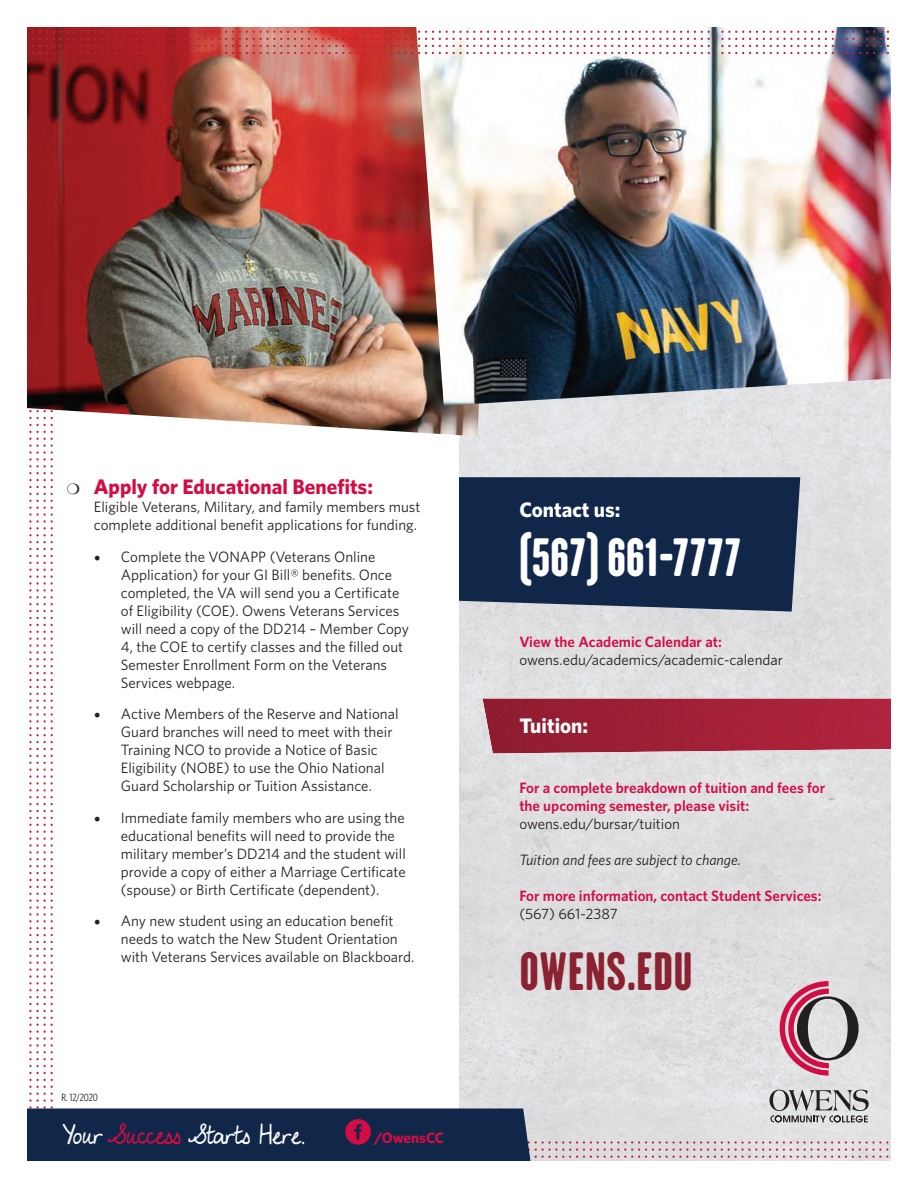
<style>
.page{position:relative;width:918px;height:1188px;background:#fff}
.page>*{position:absolute;margin:0;border:0;box-sizing:border-box;transform-origin:0 0}
.t1{font:49.05px "H.H.Samuel";letter-spacing:.01em;color:#fff}
.t2{font:49.05px "H.H.Samuel";letter-spacing:.015em;color:#8b2131}
.t3{font:22.8px "My Lucky Penny";color:#fff}
.t4{font:700 21px "Whitney";color:#d20d44}
.t5{font:700 21px "Whitney";color:#fff}
.t6{font:15px/18px "Whitney";color:#231f20}
.t7{font:600 15px/18px "Whitney";color:#d20d44}
.t8{font:italic 15px "Whitney";color:#231f20}
.t9{font:700 15px "Whitney";color:#d20d44}
.t10{font:10.5px "Whitney Condensed";color:#231f20}
.s1{font-family:"Minion Pro";font-size:18px}
.s2{color:#d20d44}
</style>
<div class="page">
<img style="left:27px;top:27px;width:864px;height:1134px">
<h3 class="t4" style="left:94px;top:474px;width:281px">Apply for Educational Benefits:</h3>
<p class="t6" style="left:94px;top:499px;width:328px">Eligible Veterans, Military, and family members must complete additional benefit applications for funding.</p>
<p class="t6" style="left:121px;top:548px;width:290px;text-indent:-27px"><span class="s1">•</span> Complete the VONAPP (Veterans Online Application) for your GI Bill® benefits. Once completed, the VA will send you a Certificate of Eligibility (COE). Owens Veterans Services will need a copy of the DD214 – Member Copy 4, the COE to certify classes and the filled out Semester Enrollment Form on the Veterans Services webpage.</p>
<p class="t6" style="left:121px;top:706px;width:279px;text-indent:-27px"><span class="s1">•</span> Active Members of the Reserve and National Guard branches will need to meet with their Training NCO to provide a Notice of Basic Eligibility (NOBE) to use the Ohio National Guard Scholarship or Tuition Assistance.</p>
<p class="t6" style="left:121px;top:809px;width:287px;text-indent:-27px"><span class="s1">•</span> Immediate family members who are using the educational benefits will need to provide the military member’s DD214 and the student will provide a copy of either a Marriage Certificate (spouse) or Birth Certificate (dependent).</p>
<p class="t6" style="left:121px;top:913px;width:295px;text-indent:-27px"><span class="s1">•</span> Any new student using an education benefit needs to watch the New Student Orientation with Veterans Services available on Blackboard.</p>
<p class="t10" style="left:62px;top:1092px;width:38px">R. 12/2020</p>
<h2 class="t3" style="left:63px;top:1117px;width:244px">Your <span class="s2">Success</span> Starts Here.</h2>
<p class="t9" style="left:374px;top:1129px;width:71px">/OwensCC</p>
<h3 class="t5" style="left:519px;top:497px;width:103px">Contact us:</h3>
<h1 class="t1" style="left:519px;top:530px;width:223px">(567) 661-7777</h1>
<p class="t7" style="left:519px;top:634px;width:204px">View the Academic Calendar at:</p>
<p class="t6" style="left:519px;top:652px;width:265px">owens.edu/academics/academic-calendar</p>
<h3 class="t5" style="left:519px;top:714px;width:70px">Tuition:</h3>
<p class="t7" style="left:519px;top:780px;width:307px">For a complete breakdown of tuition and fees for the upcoming semester, please visit:</p>
<p class="t6" style="left:519px;top:816px;width:162px">owens.edu/bursar/tuition</p>
<p class="t8" style="left:519px;top:854px;width:223px">Tuition and fees are subject to change.</p>
<p class="t7" style="left:519px;top:888px;width:304px">For more information, contact Student Services:</p>
<p class="t6" style="left:519px;top:906px;width:100px">(567) 661-2387</p>
<h1 class="t2" style="left:520px;top:944px;width:174px">OWENS.EDU</h1>
</div>
